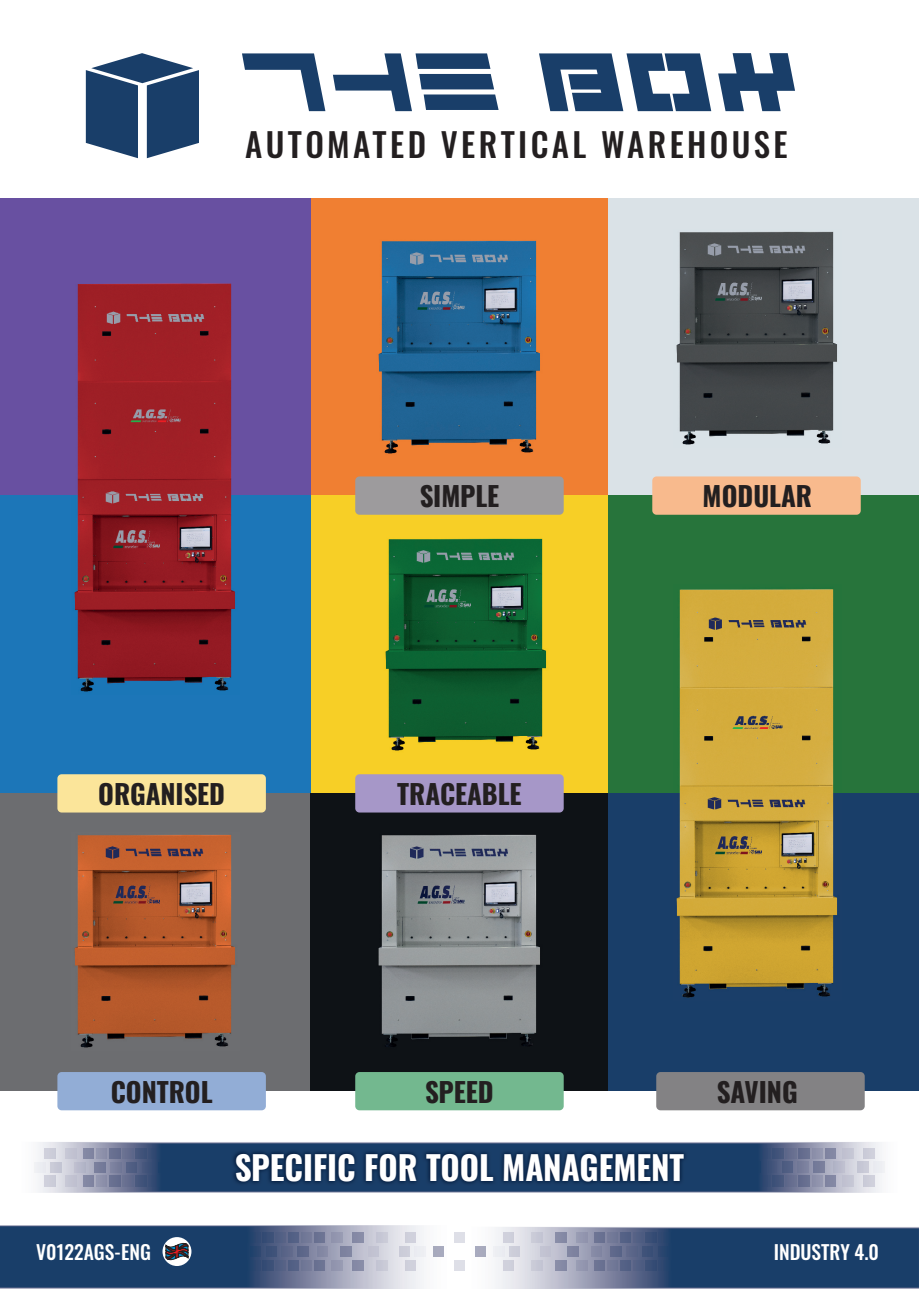
<style>
.page{position:relative;width:919px;height:1289px;background:#fff}
.page>*{position:absolute;margin:0;border:0;box-sizing:border-box;transform-origin:0 0}
.t1{font:500 33px "Oswald";letter-spacing:.1em;color:#231f20}
.t2{font:700 33px "Oswald";color:#fff}
.t3{font:700 27px "Oswald";color:#231f20}
.t4{font:500 19.5px "Oswald";color:#fff}
</style>
<div class="page">
<img style="left:0;top:1225px;width:919px;height:63px">
<div style="left:310px;top:198px;width:298px;height:297px;background:#f07f32"></div>
<img style="left:378px;top:240px;width:162px;height:214px">
<div style="left:310px;top:495px;width:298px;height:298px;background:#f7cf26"></div>
<img style="left:385px;top:538px;width:162px;height:213px">
<svg style="left:242px;top:53px;width:83px;height:58px"></svg>
<svg style="left:333px;top:53px;width:165px;height:58px"></svg>
<svg style="left:86px;top:53px;width:113px;height:105px"></svg>
<svg style="left:539px;top:53px;width:172px;height:58px"></svg>
<svg style="left:718px;top:53px;width:77px;height:58px"></svg>
<div style="left:0;top:198px;width:310px;height:297px;background:#6850a1"></div>
<div style="left:0;top:495px;width:310px;height:298px;background:#1c76b8"></div>
<div style="left:0;top:793px;width:310px;height:298px;background:#6c6d70"></div>
<img style="left:74px;top:834px;width:161px;height:214px">
<div style="left:310px;top:793px;width:298px;height:298px;background:#0e1216"></div>
<img style="left:378px;top:834px;width:162px;height:213px">
<div style="left:608px;top:198px;width:310px;height:297px;background:#dae2e7"></div>
<img style="left:676px;top:231px;width:161px;height:214px">
<div style="left:608px;top:495px;width:310px;height:298px;background:#27743b"></div>
<div style="left:608px;top:793px;width:310px;height:298px;background:#193e69"></div>
<img style="left:74px;top:283px;width:161px;height:409px">
<img style="left:676px;top:589px;width:161px;height:409px">
<img style="left:34px;top:1142px;width:851px;height:50px">
<img style="left:231px;top:1148px;width:457px;height:37px">
<svg style="left:35px;top:1148px;width:133px;height:38px;background:#8a93ac"></svg>
<svg style="left:750px;top:1148px;width:134px;height:38px;background:#8992ab"></svg>
<img style="left:459px;top:1226px;width:1px;height:62px">
<svg style="left:234px;top:1232px;width:153px;height:38px;background:#727e9b"></svg>
<svg style="left:399px;top:1232px;width:26px;height:38px"></svg>
<svg style="left:433px;top:1245px;width:10px;height:11px"></svg>
<svg style="left:531px;top:1232px;width:153px;height:38px;background:#737e9c"></svg>
<svg style="left:493px;top:1232px;width:26px;height:38px"></svg>
<svg style="left:475px;top:1246px;width:11px;height:10px"></svg>
<svg style="left:454px;top:1259px;width:10px;height:11px"></svg>
<svg style="left:454px;top:1232px;width:10px;height:10px"></svg>
<div style="left:355px;top:476px;width:208px;height:38px;background:#9d9b9d;border-radius:4px"></div>
<div style="left:355px;top:774px;width:208px;height:38px;background:#a697c8;border-radius:4px"></div>
<div style="left:57px;top:774px;width:209px;height:38px;background:#fbe59a;border-radius:4px"></div>
<div style="left:57px;top:1071px;width:209px;height:39px;background:#92add6;border-radius:4px"></div>
<div style="left:355px;top:1071px;width:208px;height:39px;background:#73b88f;border-radius:4px"></div>
<div style="left:656px;top:1071px;width:208px;height:39px;background:#838284;border-radius:4px"></div>
<div style="left:652px;top:476px;width:208px;height:38px;background:#f8ba8d;border-radius:4px"></div>
<svg style="left:162px;top:1236px;width:29px;height:29px"></svg>
<svg style="left:166px;top:1242px;width:23px;height:18px"></svg>
<p class="t1" style="left:245px;top:119px;width:544px">AUTOMATED VERTICAL WAREHOUSE</p>
<p class="t3" style="left:98px;top:772px;width:128px">ORGANISED</p>
<p class="t3" style="left:420px;top:475px;width:81px">SIMPLE</p>
<p class="t3" style="left:397px;top:772px;width:126px">TRACEABLE</p>
<p class="t3" style="left:702px;top:475px;width:111px">MODULAR</p>
<p class="t3" style="left:111px;top:1070px;width:103px">CONTROL</p>
<p class="t3" style="left:425px;top:1070px;width:70px">SPEED</p>
<p class="t3" style="left:716px;top:1070px;width:82px">SAVING</p>
<p class="t4" style="left:36px;top:1236px;width:116px">V0122AGS-ENG</p>
<p class="t2" style="left:235px;top:1141px;width:451px">SPECIFIC FOR TOOL MANAGEMENT</p>
<p class="t4" style="left:773px;top:1236px;width:107px">INDUSTRY 4.0</p>
</div>
